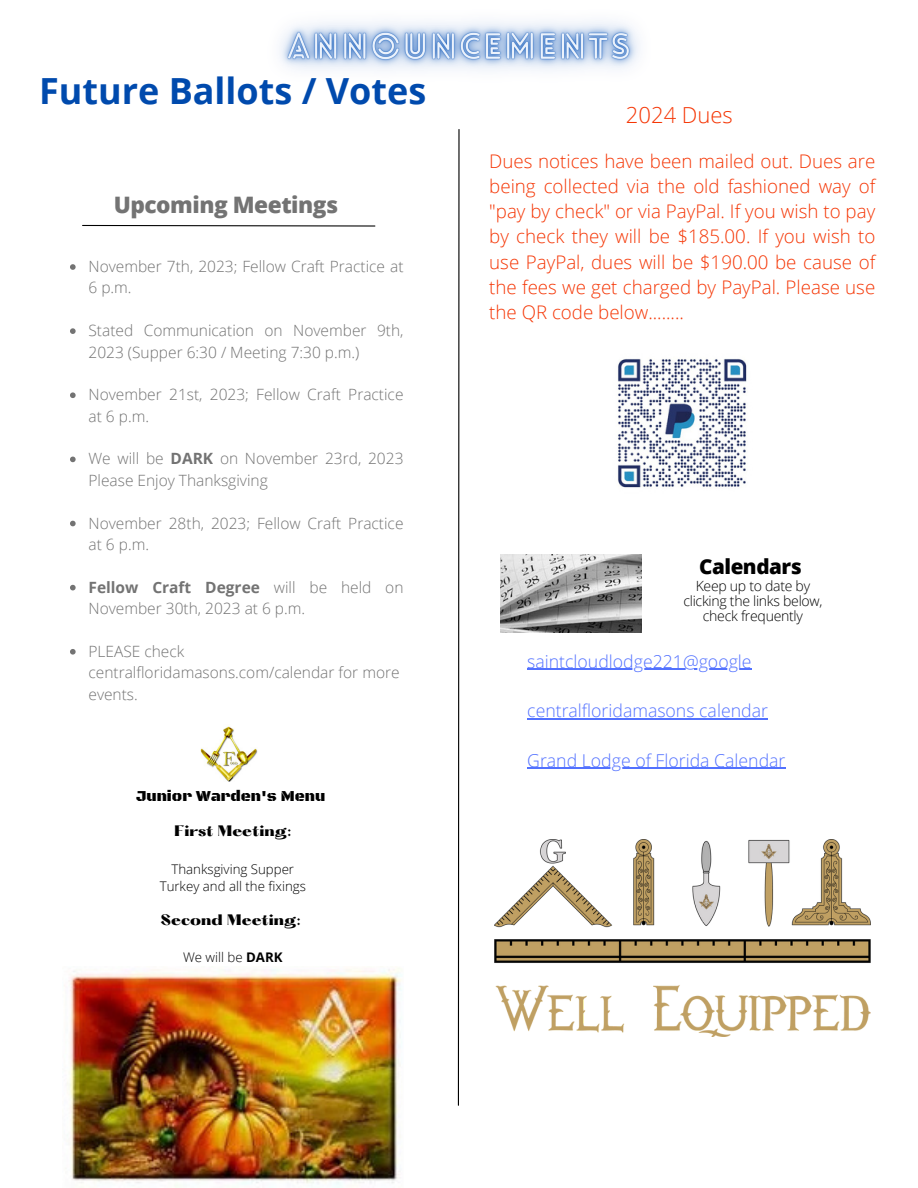
<style>
.page{position:relative;width:918px;height:1188px;background:#fff}
.page>*{position:absolute;margin:0;border:0;box-sizing:border-box;transform-origin:0 0}
.t1{font:700 36px "Open Sans";color:#004aad}
.t2{font:800 22.65px "Open Sans";letter-spacing:-.02em;color:#737373}
.t3{font:300 22.05px "Open Sans";color:#f53605}
.t4{font:800 20.55px "Open Sans";letter-spacing:-.02em;color:#000}
.t5{font:300 18.75px/25.3px "Open Sans";color:#f53605;text-align:justify}
.t6{font:300 17.7px "Open Sans";color:#5271ff}
.t7{font:300 15.45px/21.3px "Open Sans";color:#737373}
.t8{font:15.45px "Black Ops One";color:#000}
.t9{font:300 14.1px "Open Sans";letter-spacing:-.02em;color:#000}
.t10{font:300 13.2px "Open Sans";color:#000}
.t11{font:900 13.2px "Hatton";color:#000}
.s1{font-weight:700}
</style>
<div class="page">
<svg style="left:82px;top:224px;width:294px;height:3px"></svg>
<svg style="left:70px;top:264px;width:6px;height:6px"></svg>
<svg style="left:70px;top:328px;width:6px;height:6px"></svg>
<svg style="left:70px;top:392px;width:6px;height:6px"></svg>
<svg style="left:70px;top:457px;width:6px;height:5px"></svg>
<svg style="left:70px;top:521px;width:6px;height:5px"></svg>
<svg style="left:70px;top:585px;width:6px;height:5px"></svg>
<svg style="left:70px;top:649px;width:6px;height:6px"></svg>
<img style="left:618px;top:359px;width:129px;height:129px">
<img style="left:500px;top:554px;width:142px;height:79px">
<img style="left:200px;top:726px;width:58px;height:55px">
<img style="left:495px;top:839px;width:375px;height:197px">
<svg style="left:457px;top:129px;width:3px;height:977px"></svg>
<img style="left:65px;top:968px;width:337px;height:220px">
<hr style="left:527px;top:669px;width:225px;height:1px;background:#5271ff">
<hr style="left:527px;top:718px;width:241px;height:1px;background:#5271ff">
<hr style="left:527px;top:768px;width:258px;height:1px;background:#5271ff">
<img style="left:280px;top:21px;width:359px;height:50px">
<p class="t1" style="left:39px;top:66px;width:389px">Future Ballots / Votes</p>
<p class="t2" style="left:114px;top:189px;width:226px">Upcoming Meetings</p>
<p class="t7" style="left:88px;top:255px;width:317px">November 7th, 2023; Fellow Craft Practice at<br>6 p.m.</p>
<p class="t7" style="left:88px;top:320px;width:317px">Stated Communication on November 9th,<br>2023 (Supper 6:30 / Meeting 7:30 p.m.)</p>
<p class="t7" style="left:88px;top:384px;width:317px">November 21st, 2023; Fellow Craft Practice at 6 p.m.</p>
<p class="t7" style="left:88px;top:448px;width:317px">We will be <span class="s1">DARK</span> on November 23rd, 2023<br>Please Enjoy Thanksgiving</p>
<p class="t7" style="left:88px;top:512px;width:317px">November 28th, 2023; Fellow Craft Practice at 6 p.m.</p>
<p class="t7" style="left:88px;top:576px;width:317px"><span class="s1">Fellow Craft Degree</span> will be held on<br>November 30th, 2023 at 6 p.m.</p>
<p class="t7" style="left:88px;top:640px;width:313px">PLEASE check centralfloridamasons.com/calendar for more events.</p>
<p class="t8" style="left:136px;top:787px;width:191px">Junior Warden's Menu</p>
<p class="t11" style="left:174px;top:825px;width:119px">First Meeting:</p>
<p class="t10" style="left:172px;top:859px;width:124px">Thanksgiving Supper</p>
<p class="t10" style="left:160px;top:877px;width:148px">Turkey and all the fixings</p>
<p class="t11" style="left:161px;top:913px;width:142px">Second Meeting:</p>
<p class="t10" style="left:183px;top:948px;width:101px">We will be <span class="s1">DARK</span></p>
<p class="t3" style="left:626px;top:99px;width:108px">2024 Dues</p>
<p class="t5" style="left:489px;top:148px;width:388px">Dues notices have been mailed out. Dues are being collected via the old fashioned way of "pay by check" or via PayPal. If you wish to pay by check they will be $185.00. If you wish to use PayPal, dues will be $190.00 be cause of the fees we get charged by PayPal. Please use the QR code below........</p>
<p class="t4" style="left:699px;top:552px;width:104px">Calendars</p>
<p class="t9" style="left:703px;top:605px;width:102px">check frequently</p>
<p class="t9" style="left:696px;top:576px;width:116px">Keep up to date by</p>
<p class="t9" style="left:683px;top:591px;width:140px">clicking the links below,</p>
<p class="t6" style="left:527px;top:649px;width:226px">saintcloudlodge221@google</p>
<p class="t6" style="left:527px;top:698px;width:242px">centralfloridamasons calendar</p>
<p class="t6" style="left:527px;top:748px;width:260px">Grand Lodge of Florida Calendar</p>
</div>
